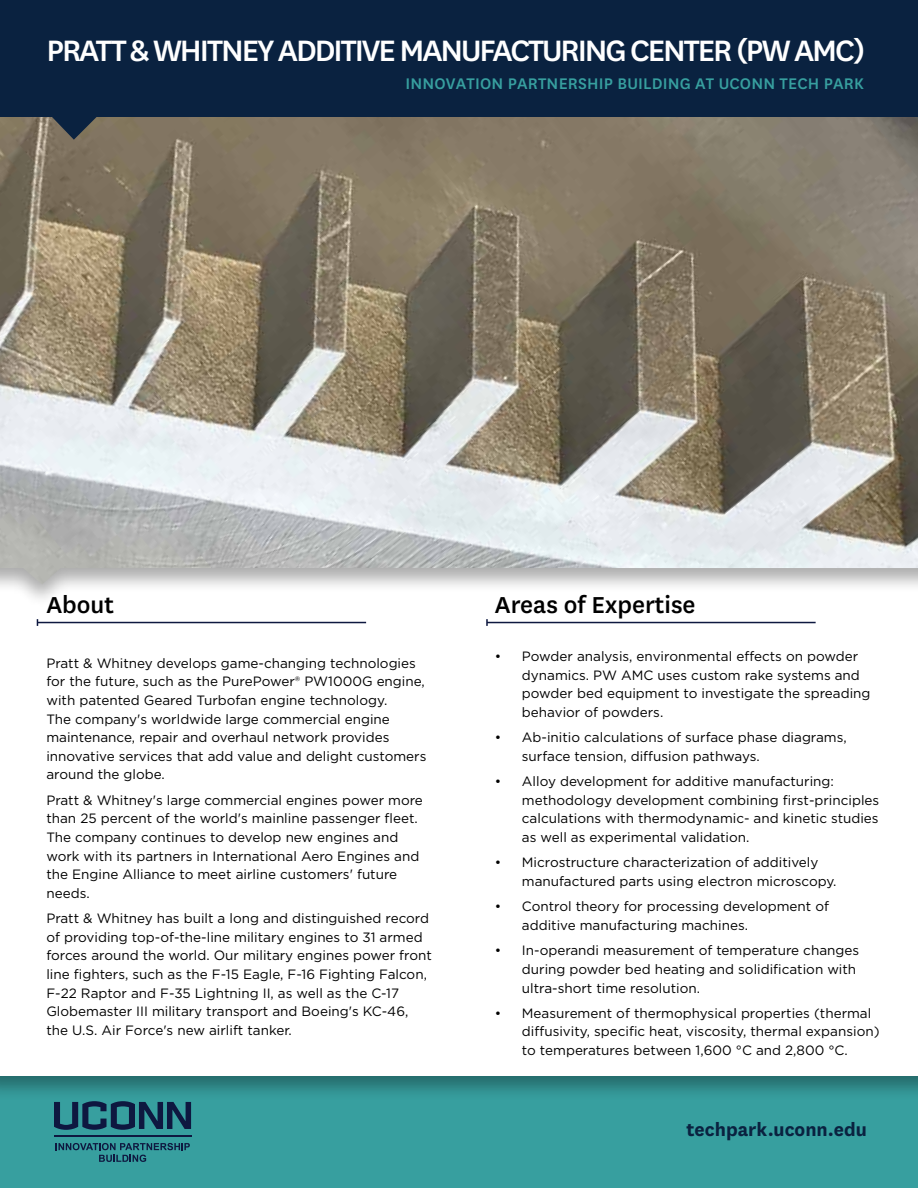
<style>
.page{position:relative;width:918px;height:1188px;background:#fff}
.page>*{position:absolute;margin:0;border:0;box-sizing:border-box;transform-origin:0 0}
.t1{font:500 34.5px "National";letter-spacing:-.06em;color:#fff}
.t2{font:500 27px "National";color:#000}
.t3{font:700 21px "National";color:#0a2240}
.t4{font:500 18px "National";letter-spacing:.01em;color:#379f9f}
.t5{font:13.5px/18.6px "Gotham";color:#000}
</style>
<div class="page">
<div style="left:0;top:1077px;width:918px;height:111px;background:#379f9f"></div>
<div style="left:0;top:0;width:918px;height:1101px;background:#000;opacity:.33"></div>
<div style="left:0;top:0;width:918px;height:1076px;background:#fff"></div>
<div style="left:0;top:72px;width:918px;height:536px;background:#000;opacity:.33"></div>
<img style="left:0;top:117px;width:918px;height:467px">
<svg style="left:56px;top:1143px;width:134px;height:19px"></svg>
<svg style="left:54px;top:1101px;width:137px;height:29px"></svg>
<hr style="left:54px;top:1136px;width:137px;height:1px;background:#0e1840">
<hr style="left:37px;top:622px;width:329px;height:1px;background:#0e1840">
<hr style="left:487px;top:622px;width:329px;height:1px;background:#0e1840">
<svg style="left:486px;top:619px;width:2px;height:7px"></svg>
<svg style="left:51px;top:117px;width:47px;height:23px"></svg>
<div style="left:0;top:0;width:918px;height:117px;background:#0a2240"></div>
<h1 class="t1" style="left:47px;top:27px;width:820px">PRATT &amp; WHITNEY ADDITIVE MANUFACTURING CENTER (PW AMC)</h1>
<h3 class="t4" style="left:405px;top:71px;width:460px">INNOVATION PARTNERSHIP BUILDING AT UCONN TECH PARK</h3>
<h2 class="t2" style="left:46px;top:586px;width:69px">About</h2>
<h2 class="t2" style="left:495px;top:586px;width:202px">Areas of Expertise</h2>
<p class="t5" style="left:46px;top:653px;width:382px">Pratt &amp; Whitney develops game-changing technologies for the future, such as the PurePower® PW1000G engine, with patented Geared Turbofan engine technology.<br>The company's worldwide large commercial engine maintenance, repair and overhaul network provides innovative services that add value and delight customers around the globe.</p>
<p class="t5" style="left:46px;top:790px;width:378px">Pratt &amp; Whitney's large commercial engines power more than 25 percent of the world's mainline passenger fleet.<br>The company continues to develop new engines and work with its partners in International Aero Engines and the Engine Alliance to meet airline customers' future needs.</p>
<p class="t5" style="left:46px;top:909px;width:387px">Pratt &amp; Whitney has built a long and distinguished record of providing top-of-the-line military engines to 31 armed forces around the world. Our military engines power front line fighters, such as the F-15 Eagle, F-16 Fighting Falcon, F-22 Raptor and F-35 Lightning II, as well as the C-17<br>Globemaster III military transport and Boeing's KC-46, the U.S. Air Force's new airlift tanker.</p>
<p class="t5" style="left:522px;top:647px;width:350px;text-indent:-27px">• Powder analysis, environmental effects on powder dynamics. PW AMC uses custom rake systems and powder bed equipment to investigate the spreading behavior of powders.</p>
<p class="t5" style="left:522px;top:728px;width:326px;text-indent:-27px">• Ab-initio calculations of surface phase diagrams, surface tension, diffusion pathways.</p>
<p class="t5" style="left:522px;top:772px;width:359px;text-indent:-27px">• Alloy development for additive manufacturing: methodology development combining first-principles calculations with thermodynamic- and kinetic studies as well as experimental validation.</p>
<p class="t5" style="left:522px;top:853px;width:316px;text-indent:-27px">• Microstructure characterization of additively manufactured parts using electron microscopy.</p>
<p class="t5" style="left:522px;top:897px;width:309px;text-indent:-27px">• Control theory for processing development of additive manufacturing machines.</p>
<p class="t5" style="left:522px;top:941px;width:339px;text-indent:-27px">• In-operandi measurement of temperature changes during powder bed heating and solidification with ultra-short time resolution.</p>
<p class="t5" style="left:522px;top:1004px;width:359px;text-indent:-27px">• Measurement of thermophysical properties (thermal diffusivity, specific heat, viscosity, thermal expansion) to temperatures between 1,600 °C and 2,800 °C.</p>
<h3 class="t3" style="left:687px;top:1115px;width:182px">techpark.uconn.edu</h3>
</div>
